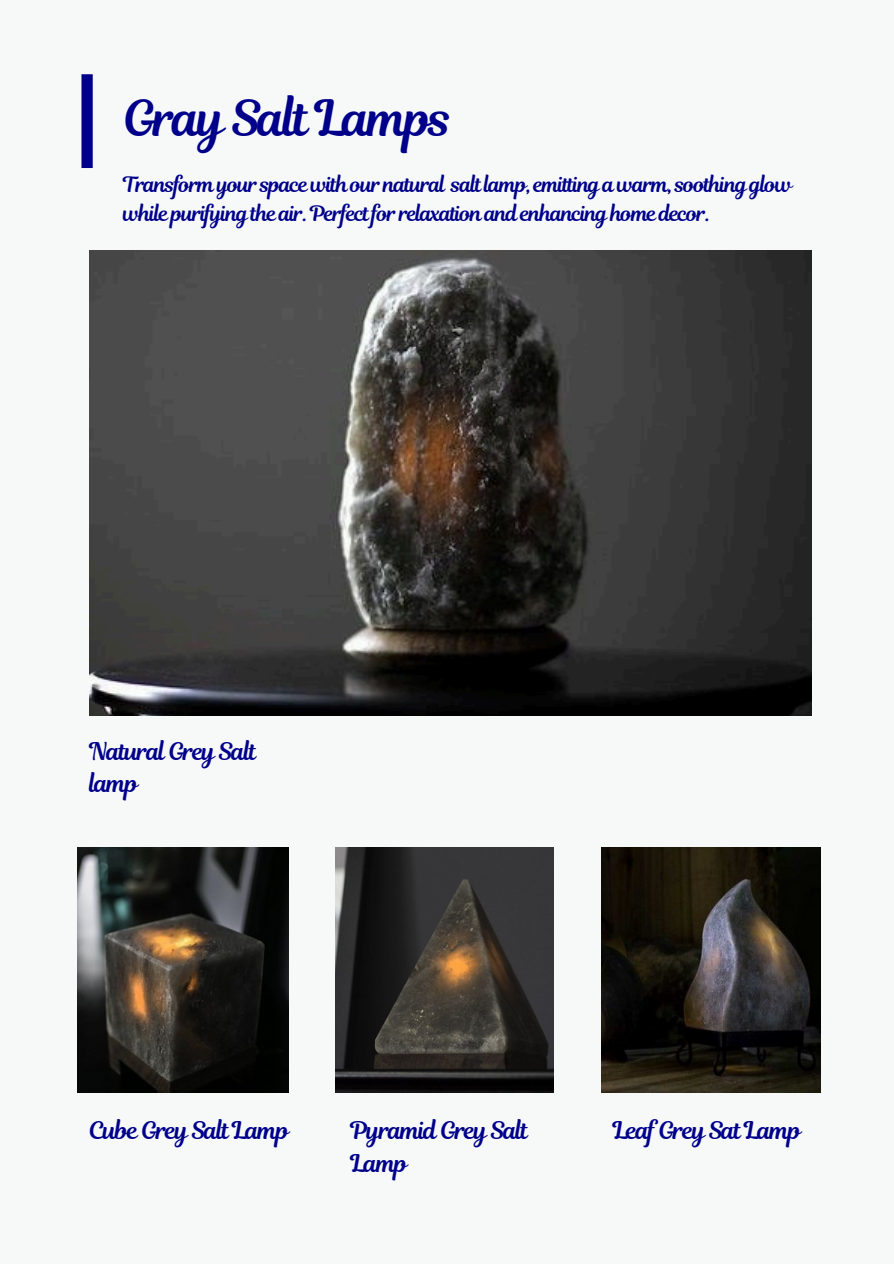
<style>
.page{position:relative;width:894px;height:1264px;background:#fff}
.page>*{position:absolute;margin:0;border:0;box-sizing:border-box;transform-origin:0 0}
.t1{font:49.2px "Magnolia Script";letter-spacing:-.05em;color:#00008b}
.t2{font:24px/32.7px "Magnolia Script";letter-spacing:-.05em;color:#00008b}
.t3{font:21px/29.2px "Magnolia Script";letter-spacing:-.05em;color:#00008b}
</style>
<div class="page">
<div style="left:0;top:0;width:893px;height:1263px;background:#f6f9f8"></div>
<div style="left:81px;top:74px;width:12px;height:94px;background:#00008b"></div>
<img style="left:89px;top:250px;width:721px;height:465px">
<img style="left:78px;top:847px;width:210px;height:245px">
<img style="left:335px;top:847px;width:218px;height:245px">
<img style="left:601px;top:847px;width:219px;height:245px">
<h2 class="t1" style="left:123px;top:83px;width:330px">Gray Salt Lamps</h2>
<p class="t3" style="left:123px;top:169px;width:670px">Transform your space with our natural salt lamp, emitting a warm, soothing glow while purifying the air. Perfectfor relaxation and enhancing home decor.</p>
<p class="t2" style="left:89px;top:735px;width:169px">Natural Grey Salt lamp</p>
<p class="t2" style="left:89px;top:1114px;width:202px">Cube Grey Salt Lamp</p>
<p class="t2" style="left:350px;top:1114px;width:179px">Pyramid Grey Salt</p>
<h1 class="t2" style="left:612px;top:1114px;width:190px">Leaf Grey Sat Lamp</h1>
<p class="t2" style="left:350px;top:1146px;width:59px">Lamp</p>
</div>
